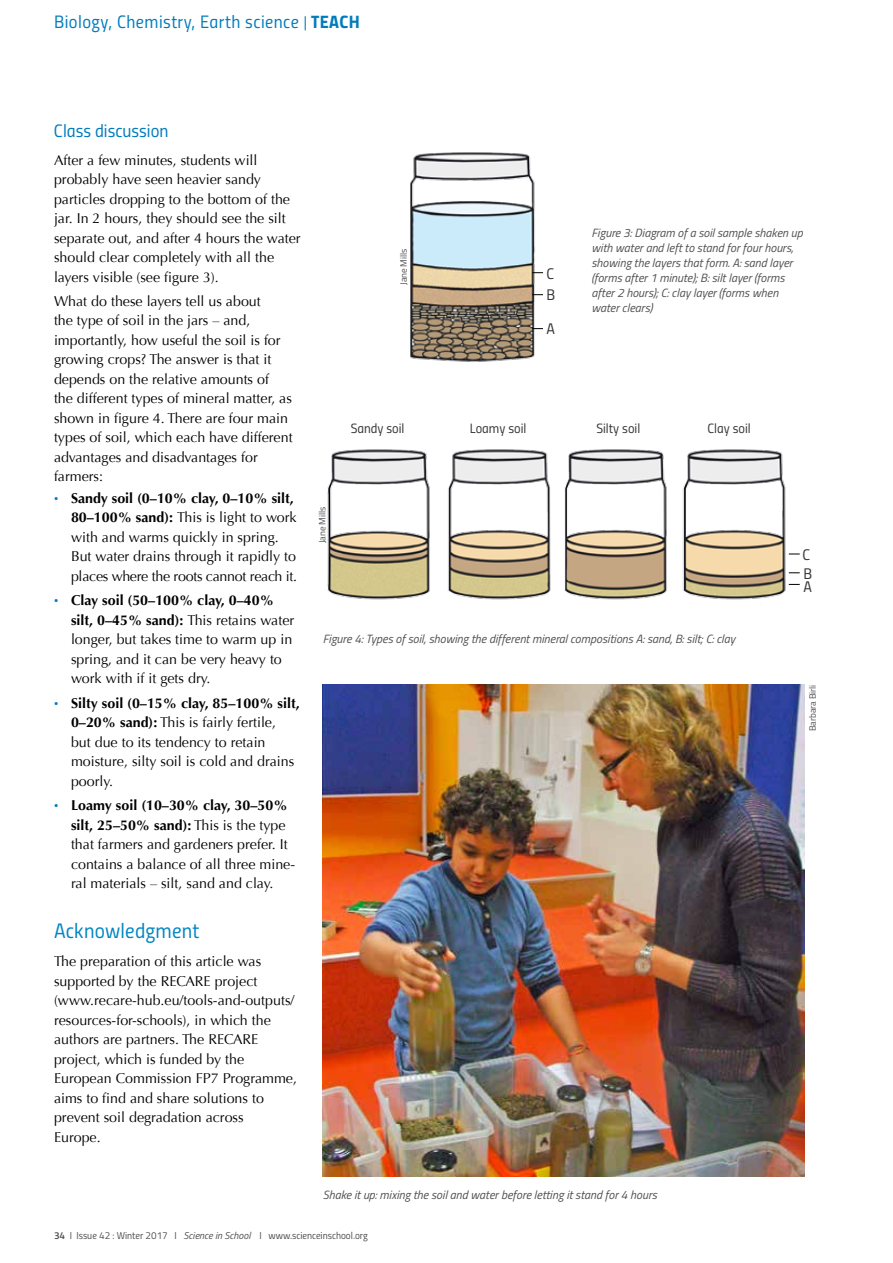
<style>
.page{position:relative;width:893px;height:1263px;background:#fff}
.page>*{position:absolute;margin:0;border:0;box-sizing:border-box;transform-origin:0 0}
.t1{font:21px "Titillium Regular Upright";letter-spacing:.01em;color:#0086c3}
.t2{font:18px "Titillium Regular Upright";letter-spacing:.025em;color:#007cbd}
.t3{font:18px "Titillium Regular Upright";color:#007cbd}
.t4{font:15.45px "Titillium Regular Upright";color:#373437}
.t5{font:14.25px/19.5px "Optima";color:#000}
.t6{font:13.5px "Titillium Regular Upright";color:#373437}
.t7{font:italic 12px/15px "Titillium Web";color:#504f53}
.t8{font:10.05px "Titillium Regular Upright";color:#504f53}
.t9{font:9.15px "Titillium Web";letter-spacing:-.01em;color:#504f53}
.s1{font-size:15px}
.s2{font-family:"Titillium Bold Upright"}
.s3{font-weight:900;color:#007cbd}
.s4{font-weight:700}
.s5{font-family:"Titillium Semibold Upright"}
.s6{font-family:"Titillium Web";font-style:italic}
</style>
<div class="page">
<img style="left:410px;top:152px;width:133px;height:210px">
<img style="left:327px;top:449px;width:462px;height:151px">
<img style="left:323px;top:685px;width:481px;height:492px">
<p class="t2" style="left:54px;top:9px;width:307px">Biology, Chemistry, Earth science <span class="s1">|</span> <span class="s2">TEACH</span></p>
<p class="t3" style="left:54px;top:117px;width:116px">Class discussion</p>
<p class="t5" style="left:54px;top:150px;width:248px">After a few minutes, students will probably have seen heavier sandy particles dropping to the bottom of the jar. In 2 hours, they should see the silt separate out, and after 4 hours the water should clear completely with all the layers visible (see figure 3).</p>
<p class="t5" style="left:54px;top:291px;width:240px">What do these layers tell us about<br>the type of soil in the jars – and, importantly, how useful the soil is for growing crops? The answer is that it depends on the relative amounts of<br>the different types of mineral matter, as shown in figure 4. There are four main types of soil, which each have different advantages and disadvantages for farmers:</p>
<p class="t5" style="left:71px;top:488px;width:228px;text-indent:-17px"><span class="s3">·</span> <span class="s4">Sandy soil (0–10% clay, 0–10% silt, 80–100% sand):</span> This is light to work with and warms quickly in spring.<br>But water drains through it rapidly to places where the roots cannot reach it.</p>
<p class="t5" style="left:71px;top:591px;width:225px;text-indent:-17px"><span class="s3">·</span> <span class="s4">Clay soil (50–100% clay, 0–40% silt, 0–45% sand):</span> This retains water longer, but takes time to warm up in spring, and it can be very heavy to work with if it gets dry.</p>
<p class="t5" style="left:71px;top:693px;width:230px;text-indent:-17px"><span class="s3">·</span> <span class="s4">Silty soil (0–15% clay, 85–100% silt,<br>0–20% sand):</span> This is fairly fertile,<br>but due to its tendency to retain moisture, silty soil is cold and drains poorly.</p>
<p class="t5" style="left:71px;top:796px;width:226px;text-indent:-17px"><span class="s3">·</span> <span class="s4">Loamy soil (10–30% clay, 30–50% silt, 25–50% sand):</span> This is the type that farmers and gardeners prefer. It contains a balance of all three mine&shy;ral materials – silt, sand and clay.</p>
<h1 class="t1" style="left:54px;top:915px;width:147px">Acknowledgment</h1>
<p class="t5" style="left:54px;top:952px;width:244px">The preparation of this article was supported by the RECARE project (www.recare-hub.eu/tools-and-outputs/ resources-for-schools), in which the authors are partners. The RECARE project, which is funded by the<br>European Commission FP7 Programme, aims to find and share solutions to prevent soil degradation across<br>Europe.</p>
<p class="t9" style="left:397px;top:285px;width:38px;rotate:-90deg">Jane Mills</p>
<p class="t4" style="left:547px;top:262px;width:9px">C</p>
<p class="t4" style="left:547px;top:283px;width:10px">B</p>
<p class="t4" style="left:547px;top:317px;width:10px">A</p>
<p class="t7" style="left:591px;top:225px;width:213px">Figure 3: Diagram of a soil sample shaken up with water and left to stand for four hours, showing the layers that form. A: sand layer (forms after 1 minute); B: silt layer (forms after 2 hours); C: clay layer (forms when water clears)</p>
<p class="t6" style="left:351px;top:418px;width:55px">Sandy soil</p>
<p class="t6" style="left:470px;top:418px;width:58px">Loamy soil</p>
<p class="t6" style="left:596px;top:418px;width:45px">Silty soil</p>
<p class="t6" style="left:707px;top:418px;width:45px">Clay soil</p>
<p class="t9" style="left:315px;top:543px;width:38px;rotate:-90deg">Jane Mills</p>
<p class="t7" style="left:323px;top:631px;width:414px">Figure 4: Types of soil, showing the different mineral compositions A: sand, B: silt; C: clay</p>
<p class="t4" style="left:803px;top:543px;width:9px">C</p>
<p class="t4" style="left:803px;top:562px;width:10px">B</p>
<p class="t4" style="left:803px;top:575px;width:10px">A</p>
<p class="t9" style="left:806px;top:731px;width:48px;rotate:-90deg">Barbara Birli</p>
<p class="t7" style="left:323px;top:1187px;width:336px">Shake it up: mixing the soil and water before letting it stand for 4 hours</p>
<p class="t8" style="left:54px;top:1228px;width:315px"><span class="s5">34</span> I Issue 42 : Winter 2017 I <span class="s6">Science in School</span> I www.scienceinschool.org</p>
</div>
